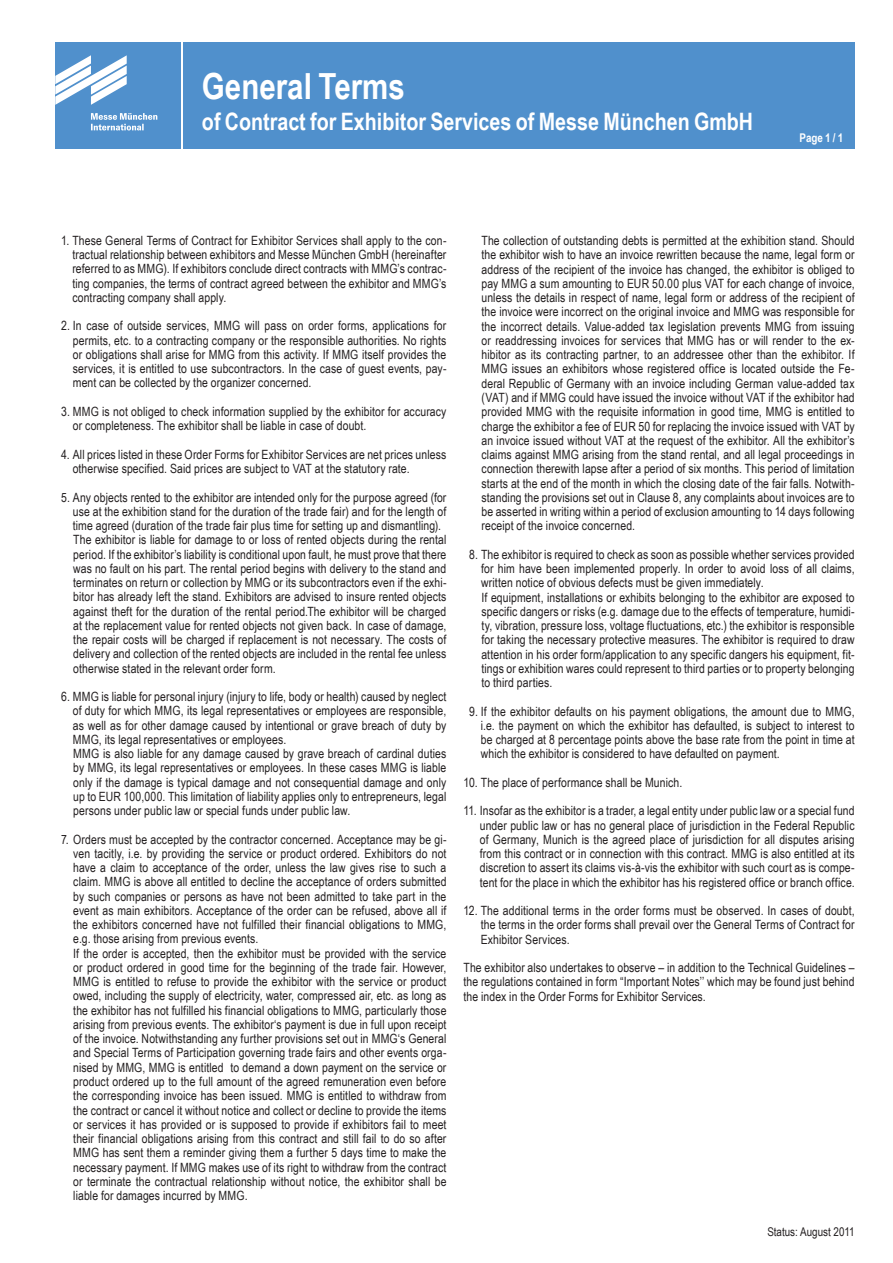
<style>
.page{position:relative;width:893px;height:1263px;background:#fff}
.page>*{position:absolute;margin:0;border:0;box-sizing:border-box;transform-origin:0 0}
.t1{font:700 36px "Arial Narrow";color:#fff}
.t2{font:700 24px "Arial Narrow";color:#fff}
.t3{font:12.75px/14.2px "Arial Narrow";letter-spacing:.01em;color:#231f20;text-align:justify}
.t4{font:12px "Arial Narrow";color:#231f20}
.t5{font:700 12px "Arial Narrow";color:#fff}
</style>
<div class="page">
<div style="left:55px;top:43px;width:126px;height:106px;background:#5090cc"></div>
<svg style="left:55px;top:55px;width:72px;height:50px"></svg>
<svg style="left:91px;top:113px;width:66px;height:17px"></svg>
<div style="left:183px;top:43px;width:672px;height:106px;background:#5090cc"></div>
<h1 class="t1" style="left:202px;top:59px;width:204px">General Terms</h1>
<h2 class="t2" style="left:202px;top:104px;width:553px">of Contract for Exhibitor Services of Messe München GmbH</h2>
<p class="t5" style="left:799px;top:129px;width:45px">Page 1 / 1</p>
<p class="t3" style="left:72px;top:233px;width:376px;text-indent:-11px">1. These General Terms of Contract for Exhibitor Services shall apply to the con&shy;tractual relationship between exhibitors and Messe München GmbH (hereinafter referred to as MMG). If exhibitors conclude direct contracts with MMG’s contrac&shy;ting companies, the terms of contract agreed between the exhibitor and MMG’s contracting company shall apply.</p>
<p class="t3" style="left:73px;top:318px;width:375px;text-indent:-12px">2. In case of outside services, MMG will pass on order forms, applications for permits, etc. to a contracting company or the responsible authorities. No rights or obligations shall arise for MMG from this activity. If MMG itself provides the services, it is entitled to use subcontractors. In the case of guest events, pay&shy;ment can be collected by the organizer concerned.</p>
<p class="t3" style="left:73px;top:404px;width:375px;text-indent:-12px">3. MMG is not obliged to check information supplied by the exhibitor for accuracy or completeness. The exhibitor shall be liable in case of doubt.</p>
<p class="t3" style="left:73px;top:447px;width:375px;text-indent:-12px">4. All prices listed in these Order Forms for Exhibitor Services are net prices unless otherwise specified. Said prices are subject to VAT at the statutory rate.</p>
<p class="t3" style="left:73px;top:489px;width:375px;text-align:left;text-indent:-12px">5. Any objects rented to the exhibitor are intended only for the purpose agreed (for use at the exhibition stand for the duration of the trade fair) and for the length of time agreed (duration of the trade fair plus time for setting up and dismantling).<br>The exhibitor is liable for damage to or loss of rented objects during the rental period. If the exhibitor’s liability is conditional upon fault, he must prove that there was no fault on his part. The rental period begins with delivery to the stand and terminates on return or collection by MMG or its subcontractors even if the exhi&shy;bitor has already left the stand. Exhibitors are advised to insure rented objects against theft for the duration of the rental period.The exhibitor will be charged at the replacement value for rented objects not given back. In case of damage, the repair costs will be charged if replacement is not necessary. The costs of delivery and collection of the rented objects are included in the rental fee unless otherwise stated in the relevant order form.</p>
<p class="t3" style="left:73px;top:689px;width:375px;text-align:left;text-indent:-12px">6. MMG is liable for personal injury (injury to life, body or health) caused by neglect of duty for which MMG, its legal representatives or employees are responsible, as well as for other damage caused by intentional or grave breach of duty by MMG, its legal representatives or employees.<br>MMG is also liable for any damage caused by grave breach of cardinal duties by MMG, its legal representatives or employees. In these cases MMG is liable only if the damage is typical damage and not consequential damage and only up to EUR 100,000. This limitation of liability applies only to entrepreneurs, legal persons under public law or special funds under public law.</p>
<p class="t3" style="left:73px;top:831px;width:375px;text-align:left;text-indent:-12px">7. Orders must be accepted by the contractor concerned. Acceptance may be gi&shy;ven tacitly, i.e. by providing the service or product ordered. Exhibitors do not have a claim to acceptance of the order, unless the law gives rise to such a claim. MMG is above all entitled to decline the acceptance of orders submitted by such companies or persons as have not been admitted to take part in the event as main exhibitors. Acceptance of the order can be refused, above all if the exhibitors concerned have not fulfilled their financial obligations to MMG, e.g. those arising from previous events.<br>If the order is accepted, then the exhibitor must be provided with the service or product ordered in good time for the beginning of the trade fair. However, MMG is entitled to refuse to provide the exhibitor with the service or product owed, including the supply of electricity, water, compressed air, etc. as long as the exhibitor has not fulfilled his financial obligations to MMG, particularly those arising from previous events. The exhibitor‘s payment is due in full upon receipt of the invoice. Notwithstanding any further provisions set out in MMG‘s General and Special Terms of Participation governing trade fairs and other events orga&shy;nised by MMG, MMG is entitled to demand a down payment on the service or product ordered up to the full amount of the agreed remuneration even before the corresponding invoice has been issued. MMG is entitled to withdraw from the contract or cancel it without notice and collect or decline to provide the items or services it has provided or is supposed to provide if exhibitors fail to meet their financial obligations arising from this contract and still fail to do so after MMG has sent them a reminder giving them a further 5 days time to make the necessary payment. If MMG makes use of its right to withdraw from the contract or terminate the contractual relationship without notice, the exhibitor shall be liable for damages incurred by MMG.</p>
<p class="t3" style="left:481px;top:233px;width:375px">The collection of outstanding debts is permitted at the exhibition stand. Should the exhibitor wish to have an invoice rewritten because the name, legal form or address of the recipient of the invoice has changed, the exhibitor is obliged to pay MMG a sum amounting to EUR 50.00 plus VAT for each change of invoice, unless the details in respect of name, legal form or address of the recipient of the invoice were incorrect on the original invoice and MMG was responsible for the incorrect details. Value-added tax legislation prevents MMG from issuing or readdressing invoices for services that MMG has or will render to the ex&shy;hibitor as its contracting partner, to an addressee other than the exhibitor. If MMG issues an exhibitors whose registered office is located outside the Fe&shy;deral Republic of Germany with an invoice including German value-added tax (VAT) and if MMG could have issued the invoice without VAT if the exhibitor had provided MMG with the requisite information in good time, MMG is entitled to charge the exhibitor a fee of EUR 50 for replacing the invoice issued with VAT by an invoice issued without VAT at the request of the exhibitor. All the exhibitor’s claims against MMG arising from the stand rental, and all legal proceedings in connection therewith lapse after a period of six months. This period of limitation starts at the end of the month in which the closing date of the fair falls. Notwith&shy;standing the provisions set out in Clause 8, any complaints about invoices are to be asserted in writing within a period of exclusion amounting to 14 days following receipt of the invoice concerned.</p>
<p class="t3" style="left:481px;top:547px;width:375px;text-align:left;text-indent:-12px">8. The exhibitor is required to check as soon as possible whether services provided for him have been implemented properly. In order to avoid loss of all claims, written notice of obvious defects must be given immediately.<br>If equipment, installations or exhibits belonging to the exhibitor are exposed to specific dangers or risks (e.g. damage due to the effects of temperature, humidi&shy;ty, vibration, pressure loss, voltage fluctuations, etc.) the exhibitor is responsible for taking the necessary protective measures. The exhibitor is required to draw attention in his order form/application to any specific dangers his equipment, fit&shy;tings or exhibition wares could represent to third parties or to property belonging to third parties.</p>
<p class="t3" style="left:481px;top:703px;width:375px;text-indent:-12px">9. If the exhibitor defaults on his payment obligations, the amount due to MMG, i.e. the payment on which the exhibitor has defaulted, is subject to interest to be charged at 8 percentage points above the base rate from the point in time at which the exhibitor is considered to have defaulted on payment.</p>
<p class="t3" style="left:463px;top:775px;width:220px">10. The place of performance shall be Munich.</p>
<p class="t3" style="left:480px;top:803px;width:376px;text-indent:-16px">11. Insofar as the exhibitor is a trader, a legal entity under public law or a special fund under public law or has no general place of jurisdiction in the Federal Republic of Germany, Munich is the agreed place of jurisdiction for all disputes arising from this contract or in connection with this contract. MMG is also entitled at its discretion to assert its claims vis-à-vis the exhibitor with such court as is compe&shy;tent for the place in which the exhibitor has his registered office or branch office.</p>
<p class="t3" style="left:481px;top:903px;width:375px;text-indent:-17px">12. The additional terms in the order forms must be observed. In cases of doubt, the terms in the order forms shall prevail over the General Terms of Contract for Exhibitor Services.</p>
<p class="t3" style="left:463px;top:960px;width:393px">The exhibitor also undertakes to observe – in addition to the Technical Guidelines – the regulations contained in form “Important Notes’’ which may be found just behind the index in the Order Forms for Exhibitor Services.</p>
<p class="t4" style="left:767px;top:1222px;width:89px">Status: August 2011</p>
</div>
